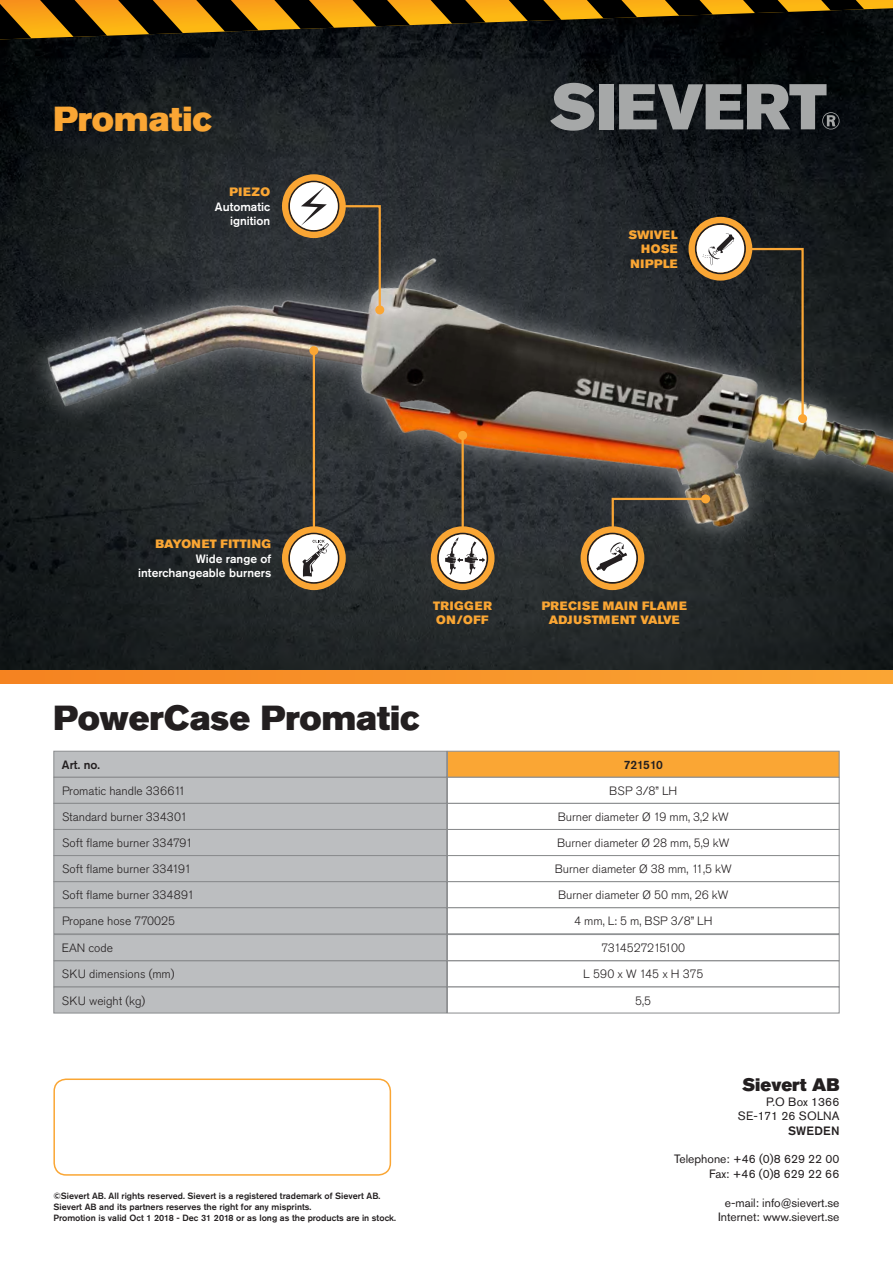
<style>
.page{position:relative;width:893px;height:1263px;background:#fff}
.page>*{position:absolute;margin:0;border:0;box-sizing:border-box;transform-origin:0 0}
.t1{font:34.5px "Akzidenz Grotesk Std Super";color:#231f20}
.t2{font:34.5px "Akzidenz Grotesk Std Super";color:#faa634}
.t3{font:18px "Akzidenz Grotesk Std Super";color:#231f20}
.t4{font:300 12px/26.1px "Akzidenz Grotesk Std";color:#231f20}
.t5{font:12px/14.4px "Akzidenz Grotesk Std";color:#231f20;text-align:right}
.t6{font:12px/14.4px "Akzidenz Grotesk Std Super";letter-spacing:.035em;color:#faa634;text-align:center}
.t7{font:500 12px/14.4px "Akzidenz Grotesk Std";color:#fff;text-align:right}
.t8{font:500 12px "Akzidenz Grotesk Std";color:#231f20}
.t9{font:300 12px "Akzidenz Grotesk Std";letter-spacing:-.055em;color:#231f20}
.t10{font:500 9px/10.8px "Akzidenz Grotesk Std";color:#231f20}
</style>
<div class="page">
<img style="left:0;top:39px;width:893px;height:632px">
<svg style="left:550px;top:83px;width:44px;height:48px"></svg>
<div style="left:599px;top:84px;width:15px;height:45px;background:#a6a8a8"></div>
<svg style="left:619px;top:84px;width:220px;height:45px"></svg>
<svg style="left:0;top:0;width:893px;height:39px"></svg>
<svg style="left:12px;top:176px;width:881px;height:409px;fill:#1f2426"></svg>
<img style="left:14px;top:190px;width:879px;height:384px">
<svg style="left:375px;top:305px;width:9px;height:9px"></svg>
<hr style="left:462px;top:435px;width:2px;height:95px;background:#faa634">
<div style="left:458px;top:431px;width:9px;height:9px;background:#faa634;border-radius:50%"></div>
<div style="left:701px;top:494px;width:9px;height:9px;background:#faa634;border-radius:50%"></div>
<svg style="left:798px;top:414px;width:9px;height:9px"></svg>
<hr style="left:313px;top:351px;width:2px;height:177px;background:#faa634">
<div style="left:309px;top:346px;width:9px;height:9px;background:#faa634;border-radius:50%"></div>
<div style="left:282px;top:174px;width:64px;height:64px;background:#faa634;border-radius:50%"></div>
<svg style="left:288px;top:181px;width:94px;height:131px"></svg>
<div style="left:282px;top:526px;width:64px;height:64px;background:#faa634;border-radius:50%"></div>
<svg style="left:288px;top:533px;width:51px;height:51px"></svg>
<div style="left:688px;top:217px;width:64px;height:64px;background:#faa634;border-radius:50%"></div>
<svg style="left:695px;top:223px;width:110px;height:198px"></svg>
<div style="left:431px;top:526px;width:64px;height:64px;background:#faa634;border-radius:50%"></div>
<svg style="left:437px;top:533px;width:51px;height:51px"></svg>
<div style="left:581px;top:526px;width:63px;height:64px;background:#faa634;border-radius:50%"></div>
<svg style="left:587px;top:497px;width:121px;height:87px"></svg>
<div style="left:53px;top:1078px;width:338px;height:98px;border:2px solid #faa634;border-radius:12px"></div>
<div style="left:53px;top:751px;width:394px;height:27px;background:#bcbec0;border:1px solid #8a8c8e"></div>
<div style="left:53px;top:777px;width:394px;height:27px;background:#bcbec0;border:1px solid #8a8c8e"></div>
<div style="left:53px;top:803px;width:394px;height:27px;background:#bcbec0;border:1px solid #8a8c8e"></div>
<div style="left:53px;top:829px;width:394px;height:27px;background:#bcbec0;border:1px solid #8a8c8e"></div>
<div style="left:53px;top:855px;width:394px;height:27px;background:#bcbec0;border:1px solid #8a8c8e"></div>
<div style="left:53px;top:881px;width:394px;height:27px;background:#bcbec0;border:1px solid #8a8c8e"></div>
<div style="left:53px;top:907px;width:394px;height:27px;background:#bcbec0;border:1px solid #8a8c8e"></div>
<div style="left:447px;top:751px;width:392px;height:27px;background:#faa634;border:1px solid #8a8c8e"></div>
<div style="left:447px;top:777px;width:392px;height:27px;background:#fff;border:1px solid #8a8c8e"></div>
<div style="left:447px;top:803px;width:392px;height:27px;background:#fff;border:1px solid #8a8c8e"></div>
<div style="left:447px;top:829px;width:392px;height:27px;background:#fff;border:1px solid #8a8c8e"></div>
<div style="left:447px;top:855px;width:392px;height:27px;background:#fff;border:1px solid #8a8c8e"></div>
<div style="left:447px;top:881px;width:392px;height:27px;background:#fff;border:1px solid #8a8c8e"></div>
<div style="left:447px;top:907px;width:392px;height:27px;background:#fff;border:1px solid #8a8c8e"></div>
<div style="left:53px;top:934px;width:394px;height:27px;background:#bcbec0;border:1px solid #8a8c8e"></div>
<div style="left:447px;top:934px;width:392px;height:27px;background:#fff;border:1px solid #8a8c8e"></div>
<div style="left:53px;top:960px;width:394px;height:27px;background:#bcbec0;border:1px solid #8a8c8e"></div>
<div style="left:447px;top:960px;width:392px;height:27px;background:#fff;border:1px solid #8a8c8e"></div>
<div style="left:53px;top:987px;width:394px;height:26px;background:#bcbec0;border:1px solid #8a8c8e"></div>
<div style="left:447px;top:987px;width:392px;height:26px;background:#fff;border:1px solid #8a8c8e"></div>
<svg style="left:0;top:671px;width:893px;height:12px"></svg>
<h1 class="t2" style="left:53px;top:99px;width:161px">Promatic</h1>
<p class="t6" style="left:230px;top:185px;width:42px">PIEZO</p>
<p class="t7" style="left:215px;top:199px;width:57px">Automatic ignition</p>
<p class="t6" style="left:628px;top:227px;width:51px;text-align:right">SWIVEL<br>HOSE<br>NIPPLE</p>
<p class="t6" style="left:155px;top:537px;width:117px">BAYONET FITTING</p>
<p class="t7" style="left:138px;top:551px;width:135px">Wide range of interchangeable burners</p>
<p class="t6" style="left:433px;top:598px;width:60px;text-align:left">TRIGGER<br>ON/OFF</p>
<h1 class="t1" style="left:53px;top:698px;width:368px">PowerCase Promatic</h1>
<p class="t6" style="left:542px;top:598px;width:147px">PRECISE MAIN FLAME<br>ADJUSTMENT VALVE</p>
<p class="t8" style="left:62px;top:757px;width:39px">Art. no.</p>
<p class="t8" style="left:624px;top:757px;width:41px">721510</p>
<p class="t4" style="left:609px;top:778px;width:69px">BSP 3/8” LH</p>
<p class="t4" style="left:62px;top:778px;width:132px">Promatic handle 336611<br>Standard burner 334301<br>Soft flame burner 334791</p>
<p class="t4" style="left:555px;top:804px;width:178px;text-align:center">Burner diameter Ø 19 mm, 3,2 kW<br>Burner diameter Ø 28 mm, 5,9 kW<br>Burner diameter Ø 38 mm, 11,5 kW<br>Burner diameter Ø 50 mm, 26 kW<br>4 mm, L: 5 m, BSP 3/8” LH</p>
<p class="t4" style="left:62px;top:856px;width:134px">Soft flame burner 334191<br>Soft flame burner 334891</p>
<p class="t4" style="left:62px;top:908px;width:115px">Propane hose 770025</p>
<p class="t4" style="left:62px;top:935px;width:53px">EAN code</p>
<p class="t9" style="left:602px;top:941px;width:85px">7314527215100</p>
<p class="t4" style="left:62px;top:961px;width:114px">SKU dimensions (mm)</p>
<p class="t4" style="left:583px;top:961px;width:122px">L 590 x W 145 x H 375</p>
<p class="t4" style="left:62px;top:987px;width:85px">SKU weight (kg)</p>
<p class="t4" style="left:635px;top:987px;width:17px">5,5</p>
<p class="t10" style="left:53px;top:1191px;width:344px">©Sievert AB. All rights reserved. Sievert is a registered trademark of Sievert AB.<br>Sievert AB and its partners reserves the right for any misprints.<br>Promotion is valid Oct 1 2018 - Dec 31 2018 or as long as the products are in stock.</p>
<h2 class="t3" style="left:742px;top:1075px;width:99px">Sievert AB</h2>
<p class="t5" style="left:738px;top:1094px;width:103px">P.O Box 1366<br>SE-171 26 SOLNA</p>
<p class="t8" style="left:788px;top:1123px;width:53px">SWEDEN</p>
<p class="t5" style="left:674px;top:1152px;width:167px">Telephone: +46 (0)8 629 22 00<br>Fax: +46 (0)8 629 22 66</p>
<p class="t5" style="left:718px;top:1195px;width:123px;text-align:center">e-mail: info@sievert.se<br>Internet: www.sievert.se</p>
</div>
